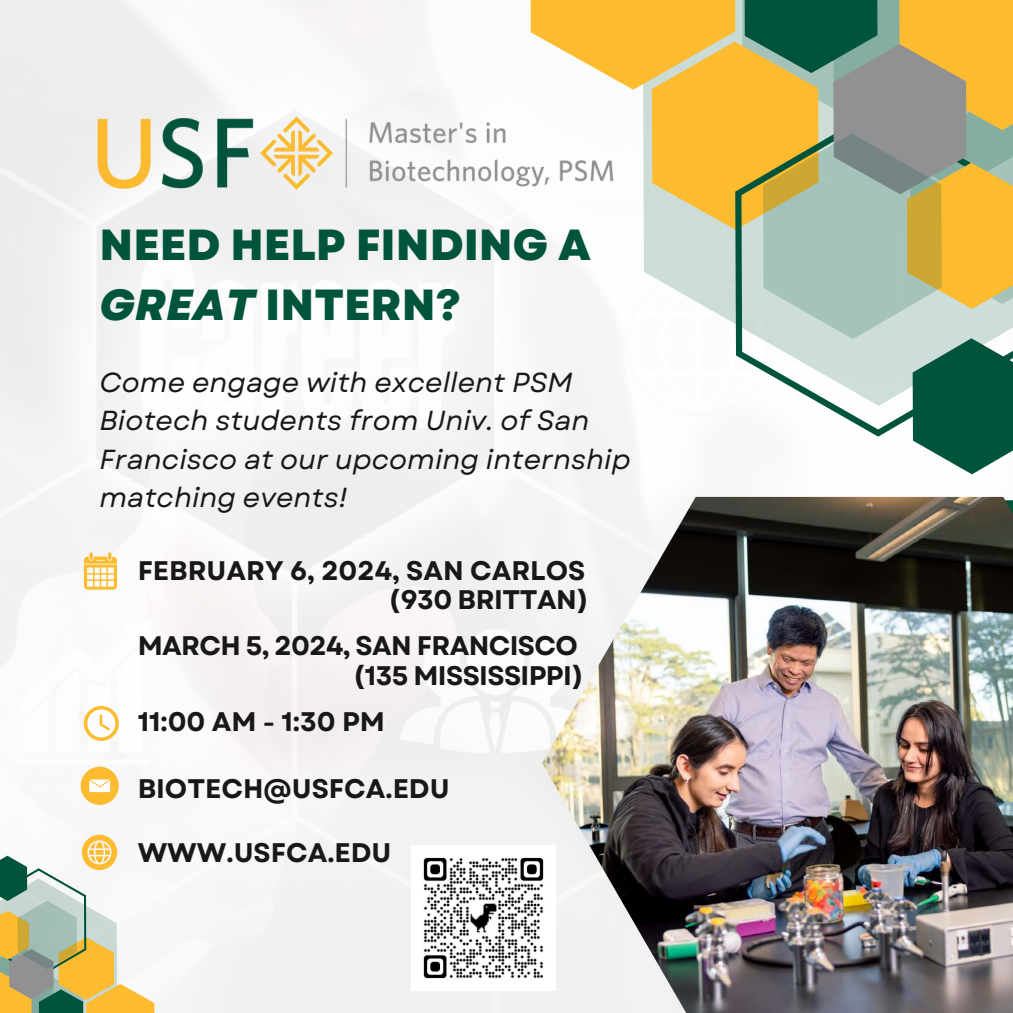
<style>
.page{position:relative;width:1013px;height:1013px;background:#fff}
.page>*{position:absolute;margin:0;border:0;box-sizing:border-box;transform-origin:0 0}
.t1{font:800 43.5px/60px "Garet";color:#00543c}
.t2{font:italic 27.5px/38.5px "Garet";color:#181817}
.t3{font:700 26.88px "Garet";color:#181817}
.t4{font:700 26.88px "Garet";letter-spacing:-.025em;color:#181817}
.t5{font:700 26.88px "Garet";letter-spacing:-.02em;color:#181817}
.s1{font-style:italic}
</style>
<div class="page">
<img style="left:0;top:0;width:1003px;height:1012px">
<svg style="left:0;top:834px;width:154px;height:178px"></svg>
<svg style="left:84px;top:552px;width:33px;height:37px"></svg>
<svg style="left:84px;top:706px;width:34px;height:34px"></svg>
<img style="left:542px;top:497px;width:470px;height:515px">
<svg style="left:531px;top:0;width:481px;height:474px"></svg>
<img style="left:82px;top:101px;width:552px;height:103px">
<img style="left:411px;top:846px;width:144px;height:144px">
<div style="left:81px;top:766px;width:38px;height:39px;background:#fdbb30;border-radius:50%"></div>
<svg style="left:89px;top:779px;width:21px;height:13px"></svg>
<p class="t1" style="left:99px;top:215px;width:493px">NEED HELP FINDING A<br><span class="s1">GREAT</span> INTERN?</p>
<p class="t2" style="left:99px;top:363px;width:532px">Come engage with excellent PSM<br>Biotech students from Univ. of San<br>Francisco at our upcoming internship matching events!</p>
<p class="t3" style="left:138px;top:551px;width:449px">FEBRUARY 6, 2024, SAN CARLOS</p>
<p class="t5" style="left:388px;top:580px;width:202px">(930 BRITTAN)</p>
<p class="t4" style="left:138px;top:626px;width:442px">MARCH 5, 2024, SAN FRANCISCO</p>
<p class="t4" style="left:353px;top:656px;width:232px">(135 MISSISSIPPI)</p>
<p class="t3" style="left:138px;top:702px;width:249px">11:00 AM - 1:30 PM</p>
<p class="t3" style="left:138px;top:769px;width:313px">BIOTECH@USFCA.EDU</p>
<p class="t3" style="left:138px;top:833px;width:255px">WWW.USFCA.EDU</p>
</div>
